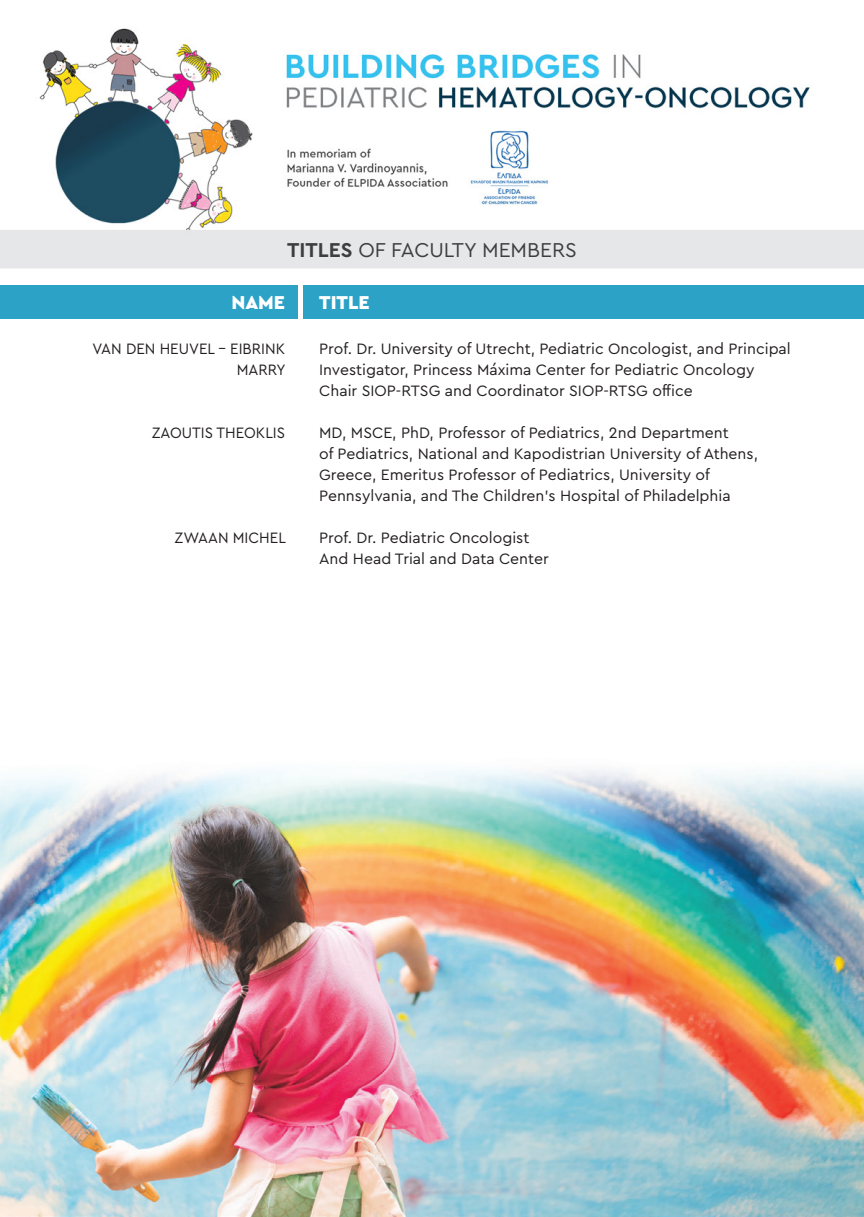
<style>
.page{position:relative;width:864px;height:1217px;background:#fff}
.page>*{position:absolute;margin:0;border:0;box-sizing:border-box;transform-origin:0 0}
.t1{font:21px "Cera Pro";color:#3e3e3f}
.t2{font:900 19.5px "Cera Pro";color:#fff}
.t3{font:15.75px/21px "Cera Pro";color:#231f20}
.t4{font:15.75px/21px "Cera Pro";color:#231f20;text-align:right;scale:.95 1}
.s1{font-weight:700}
</style>
<div class="page">
<img style="left:0;top:28px;width:863px;height:291px">
<div style="left:0;top:285px;width:297px;height:33px;background:#2ca2c7"></div>
<div style="left:303px;top:285px;width:560px;height:33px;background:#2ca2c7"></div>
<img style="left:0;top:769px;width:863px;height:447px">
<h1 class="t1" style="left:287px;top:236px;width:291px"><span class="s1">TITLES</span> OF FACULTY MEMBERS</h1>
<p class="t2" style="left:231px;top:289px;width:55px">ΝΑΜΕ</p>
<p class="t2" style="left:319px;top:289px;width:52px">TITLE</p>
<p class="t4" style="left:92px;top:337px;width:205px">VAN DEN HEUVEL - EIBRINK<br>MARRY</p>
<p class="t3" style="left:319px;top:337px;width:473px">Prof. Dr. University of Utrecht, Pediatric Oncologist, and Principal<br>Investigator, Princess Máxima Center for Pediatric Oncology<br>Chair SIOP-RTSG and Coordinator SIOP-RTSG office</p>
<p class="t3" style="left:319px;top:421px;width:440px">MD, MSCE, PhD, Professor of Pediatrics, 2nd Department<br>of Pediatrics, National and Kapodistrian University of Athens, Greece, Emeritus Professor of Pediatrics, University of Pennsylvania, and The Children’s Hospital of Philadelphia</p>
<p class="t3" style="left:319px;top:526px;width:231px">Prof. Dr. Pediatric Oncologist<br>And Head Trial and Data Center</p>
<p class="t4" style="left:152px;top:421px;width:142px">ZAOUTIS THEOKLIS</p>
<p class="t4" style="left:174px;top:526px;width:119px">ZWAAN MICHEL</p>
</div>
